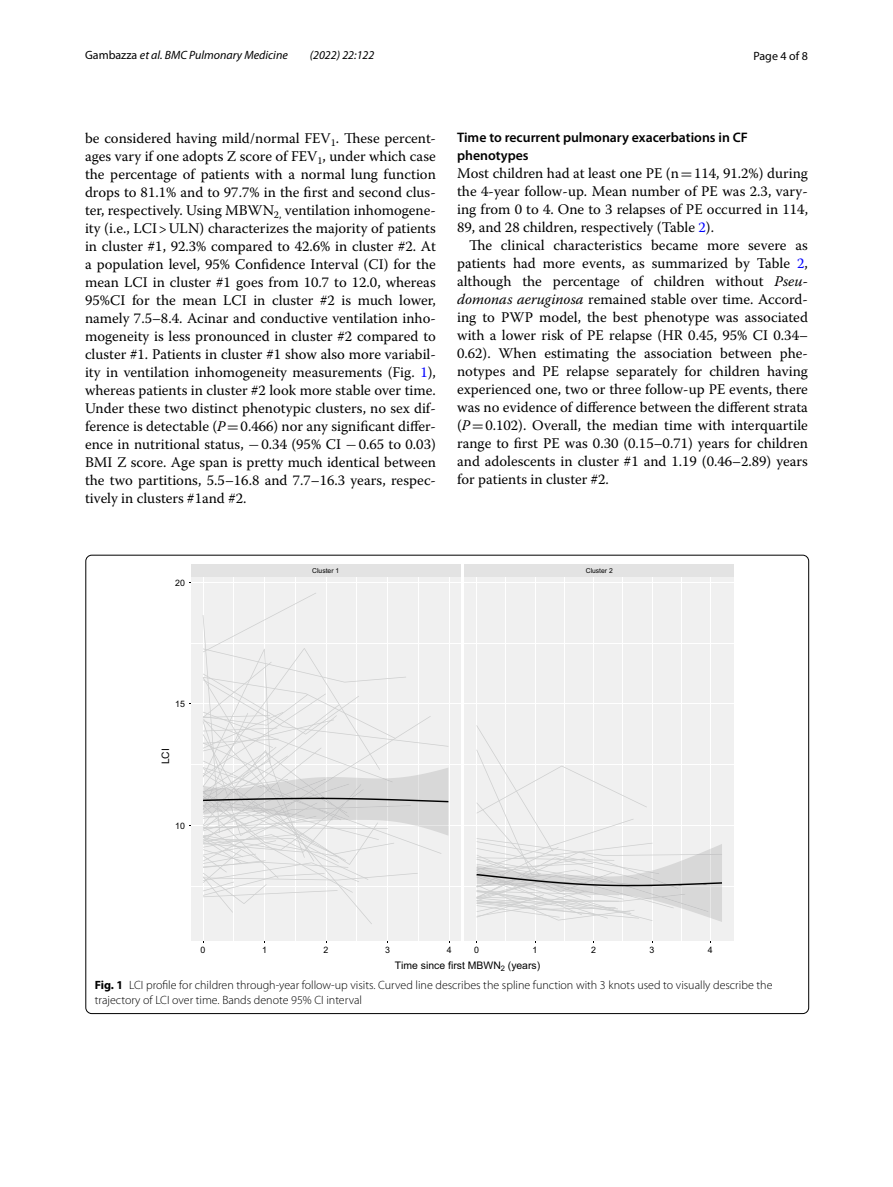
<style>
.page{position:relative;width:893px;height:1187px;background:#fff}
.page>*{position:absolute;margin:0;border:0;box-sizing:border-box;transform-origin:0 0}
.t1{font:14.7px/18px "Warnock Pro";color:#000;text-align:justify}
.t2{font:600 13.8px/18px "Myriad Pro";color:#000}
.t3{font:300 12px/15px "Myriad Pro";color:#000}
.t4{font:italic 12px "Myriad Pro";color:#000}
.t5{font:12px "Myriad Pro";color:#000}
.t6{font:10.35px "Arial";color:#000}
.t7{font:8.85px "Arial";color:#000}
.t8{font:6.75px "Arial";color:#000}
.s1{font-style:normal}
.s2{color:#00f}
.s3{font-style:italic}
.s4{font-family:"MTSY"}
.s5{font-weight:700}
</style>
<div class="page">
<div style="left:191px;top:576px;width:270px;height:364px;background:#f0f0f0"></div>
<hr style="left:191px;top:885px;width:270px;height:1px;background:#fff">
<hr style="left:191px;top:764px;width:270px;height:1px;background:#fff">
<hr style="left:191px;top:642px;width:270px;height:1px;background:#fff">
<hr style="left:234px;top:576px;width:1px;height:364px;background:#fff">
<hr style="left:295px;top:576px;width:1px;height:364px;background:#fff">
<hr style="left:357px;top:576px;width:1px;height:364px;background:#fff">
<hr style="left:418px;top:576px;width:1px;height:364px;background:#fff">
<hr style="left:191px;top:825px;width:270px;height:1px;background:#fff">
<hr style="left:191px;top:703px;width:270px;height:1px;background:#fff">
<hr style="left:191px;top:582px;width:270px;height:1px;background:#fff">
<hr style="left:203px;top:576px;width:1px;height:364px;background:#fff">
<hr style="left:264px;top:576px;width:1px;height:364px;background:#fff">
<hr style="left:326px;top:576px;width:1px;height:364px;background:#fff">
<hr style="left:387px;top:576px;width:1px;height:364px;background:#fff">
<hr style="left:449px;top:576px;width:1px;height:364px;background:#fff">
<svg style="left:203px;top:592px;width:245px;height:332px"></svg>
<div style="left:464px;top:576px;width:270px;height:364px;background:#f0f0f0"></div>
<hr style="left:464px;top:885px;width:270px;height:1px;background:#fff">
<hr style="left:464px;top:764px;width:270px;height:1px;background:#fff">
<hr style="left:464px;top:642px;width:270px;height:1px;background:#fff">
<hr style="left:506px;top:576px;width:1px;height:364px;background:#fff">
<hr style="left:564px;top:576px;width:1px;height:364px;background:#fff">
<hr style="left:623px;top:576px;width:1px;height:364px;background:#fff">
<hr style="left:681px;top:576px;width:1px;height:364px;background:#fff">
<hr style="left:464px;top:825px;width:270px;height:1px;background:#fff">
<hr style="left:464px;top:703px;width:270px;height:1px;background:#fff">
<hr style="left:464px;top:582px;width:270px;height:1px;background:#fff">
<hr style="left:476px;top:576px;width:1px;height:364px;background:#fff">
<hr style="left:535px;top:576px;width:1px;height:364px;background:#fff">
<hr style="left:593px;top:576px;width:1px;height:364px;background:#fff">
<hr style="left:652px;top:576px;width:1px;height:364px;background:#fff">
<hr style="left:710px;top:576px;width:1px;height:364px;background:#fff">
<svg style="left:476px;top:725px;width:246px;height:196px"></svg>
<div style="left:191px;top:564px;width:270px;height:12px;background:#e3e3e3"></div>
<div style="left:464px;top:564px;width:270px;height:12px;background:#e3e3e3"></div>
<p class="t4" style="left:85px;top:48px;width:204px"><span class="s1">Gambazza</span> et al. BMC Pulmonary Medicine</p>
<p class="t4" style="left:310px;top:48px;width:66px">(2022) 22:122</p>
<p class="t5" style="left:753px;top:48px;width:56px">Page 4 of 8</p>
<p class="t1" style="left:85px;top:128px;width:352px">be considered having mild/normal FEV<sub>1</sub>. These percent&shy;ages vary if one adopts Z score of FEV<sub>1</sub>, under which case the percentage of patients with a normal lung function drops to 81.1% and to 97.7% in the first and second clus&shy;ter, respectively. Using MBWN<sub>2,</sub> ventilation inhomogene&shy;ity (i.e., LCI&gt;ULN) characterizes the majority of patients in cluster #1, 92.3% compared to 42.6% in cluster #2. At a population level, 95% Confidence Interval (CI) for the mean LCI in cluster #1 goes from 10.7 to 12.0, whereas 95%CI for the mean LCI in cluster #2 is much lower, namely 7.5–8.4. Acinar and conductive ventilation inho&shy;mogeneity is less pronounced in cluster #2 compared to cluster #1. Patients in cluster #1 show also more variabil&shy;ity in ventilation inhomogeneity measurements (Fig. <span class="s2">1</span>), whereas patients in cluster #2 look more stable over time.<br>Under these two distinct phenotypic clusters, no sex dif&shy;ference is detectable (<span class="s3">P</span><span class="s4">=</span>0.466) nor any significant differ&shy;ence in nutritional status, <span class="s4">−</span>0.34 (95% CI <span class="s4">−</span>0.65 to 0.03)<br>BMI Z score. Age span is pretty much identical between the two partitions, 5.5–16.8 and 7.7–16.3 years, respec&shy;tively in clusters #1and #2.</p>
<p class="t2" style="left:457px;top:128px;width:292px">Time to recurrent pulmonary exacerbations in CF phenotypes</p>
<p class="t1" style="left:457px;top:164px;width:352px">Most children had at least one PE (n<span class="s4">=</span>114, 91.2%) during the 4-year follow-up. Mean number of PE was 2.3, vary&shy;ing from 0 to 4. One to 3 relapses of PE occurred in 114, 89, and 28 children, respectively (Table <span class="s2">2</span>).</p>
<p class="t1" style="left:457px;top:236px;width:352px;text-indent:12px">The clinical characteristics became more severe as patients had more events, as summarized by Table <span class="s2">2</span>, although the percentage of children without <span class="s3">Pseu&shy;domonas aeruginosa</span> remained stable over time. Accord&shy;ing to PWP model, the best phenotype was associated with a lower risk of PE relapse (HR 0.45, 95% CI 0.34– 0.62). When estimating the association between phe&shy;notypes and PE relapse separately for children having experienced one, two or three follow-up PE events, there was no evidence of difference between the different strata (<span class="s3">P</span><span class="s4">=</span>0.102). Overall, the median time with interquartile range to first PE was 0.30 (0.15–0.71) years for children and adolescents in cluster #1 and 1.19 (0.46–2.89) years for patients in cluster #2.</p>
<p class="t7" style="left:175px;top:576px;width:11px">20</p>
<p class="t7" style="left:175px;top:698px;width:11px">15</p>
<p class="t6" style="left:159px;top:764px;width:18px;rotate:-90deg">LCI</p>
<p class="t7" style="left:175px;top:819px;width:11px">10</p>
<p class="t8" style="left:312px;top:566px;width:29px">Cluster 1</p>
<p class="t8" style="left:586px;top:566px;width:29px">Cluster 2</p>
<p class="t7" style="left:201px;top:943px;width:6px">0</p>
<p class="t7" style="left:262px;top:943px;width:6px">1</p>
<p class="t7" style="left:324px;top:943px;width:6px">2</p>
<p class="t7" style="left:385px;top:943px;width:6px">3</p>
<p class="t7" style="left:447px;top:943px;width:6px">4</p>
<p class="t7" style="left:474px;top:943px;width:6px">0</p>
<p class="t7" style="left:533px;top:943px;width:6px">1</p>
<p class="t7" style="left:591px;top:943px;width:6px">2</p>
<p class="t7" style="left:649px;top:943px;width:6px">3</p>
<p class="t7" style="left:708px;top:943px;width:6px">4</p>
<p class="t6" style="left:395px;top:958px;width:147px">Time since first MBWN<sub>2</sub> (years)</p>
<p class="t3" style="left:95px;top:977px;width:679px"><span class="s5">Fig. 1</span> LCI profile for children through-year follow-up visits. Curved line describes the spline function with 3 knots used to visually describe the trajectory of LCI over time. Bands denote 95% CI interval</p>
</div>
